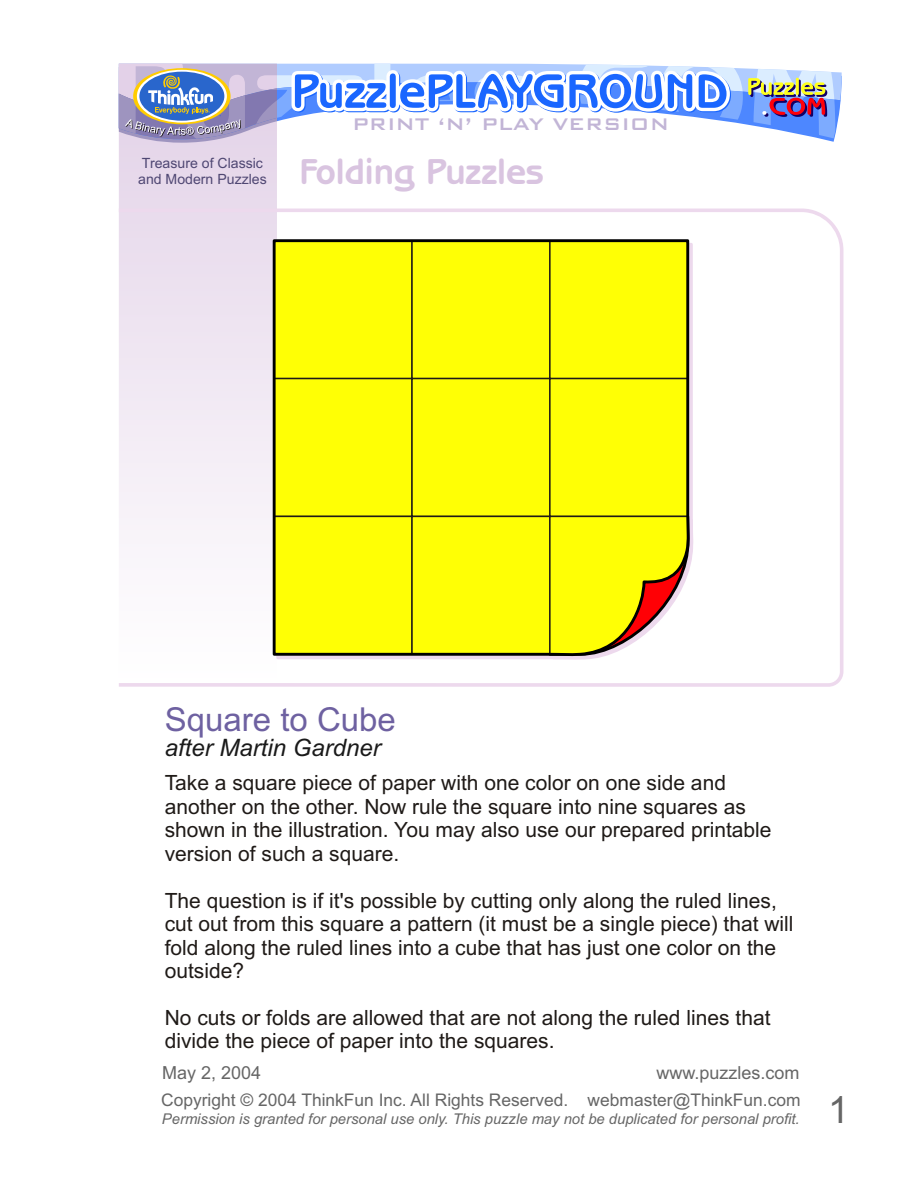
<style>
.page{position:relative;width:918px;height:1188px;background:#fff}
.page>*{position:absolute;margin:0;border:0;box-sizing:border-box;transform-origin:0 0}
.t1{font:37.5px "Arial";color:#666}
.t2{font:700 36.75px "Benguiat Got Bk BT";color:#d9c4e0}
.t3{font:33px "Arial";color:#6e61a1}
.t4{font:italic 24px "Arial";color:#1a1a1a}
.t5{font:22.5px "Bank Gothic Md BT";color:#c2b5d6}
.t6{font:21px/23.4px "Arial";color:#1f1a17}
.t7{font:18px "Arial";color:#666}
.t8{font:17.4px "Arial";color:#666}
.t9{font:italic 14.85px "Arial";color:#666}
.t10{font:14.1px/15.8px "Arial";color:#4f4773}
</style>
<div class="page">
<div style="left:119px;top:71px;width:158px;height:609px;background:#e7d9eb"></div>
<svg style="left:119px;top:64px;width:723px;height:79px"></svg>
<svg style="left:119px;top:209px;width:724px;height:478px"></svg>
<svg style="left:547px;top:514px;width:148px;height:147px"></svg>
<svg style="left:271px;top:238px;width:420px;height:420px;background:#f3f10d"></svg>
<p class="t10" style="left:138px;top:157px;width:130px">Treasure of Classic and Modern Puzzles</p>
<p class="t5" style="left:352px;top:113px;width:319px">PRINT ‘N’ PLAY VERSION</p>
<h2 class="t2" style="left:299px;top:156px;width:246px">Folding Puzzles</h2>
<h3 class="t3" style="left:165px;top:707px;width:233px">Square to Cube</h3>
<p class="t6" style="left:165px;top:773px;width:608px">Take a square piece of paper with one color on one side and another on the other. Now rule the square into nine squares as shown in the illustration. You may also use our prepared printable version of such a square.</p>
<p class="t6" style="left:165px;top:891px;width:630px">The question is if it's possible by cutting only along the ruled lines, cut out from this square a pattern (it must be a single piece) that will fold along the ruled lines into a cube that has just one color on the outside?</p>
<p class="t6" style="left:165px;top:1008px;width:607px">No cuts or folds are allowed that are not along the ruled lines that divide the piece of paper into the squares.</p>
<p class="t4" style="left:165px;top:738px;width:218px">after Martin Gardner</p>
<p class="t7" style="left:162px;top:1065px;width:101px">May 2, 2004</p>
<p class="t7" style="left:657px;top:1065px;width:145px">www.puzzles.com</p>
<p class="t9" style="left:162px;top:1113px;width:639px">Permission is granted for personal use only. This puzzle may not be duplicated for personal profit.</p>
<p class="t8" style="left:161px;top:1093px;width:641px">Copyright © 2004 ThinkFun Inc. All Rights Reserved. webmaster@ThinkFun.com</p>
<h1 class="t1" style="left:828px;top:1096px;width:22px">1</h1>
</div>
